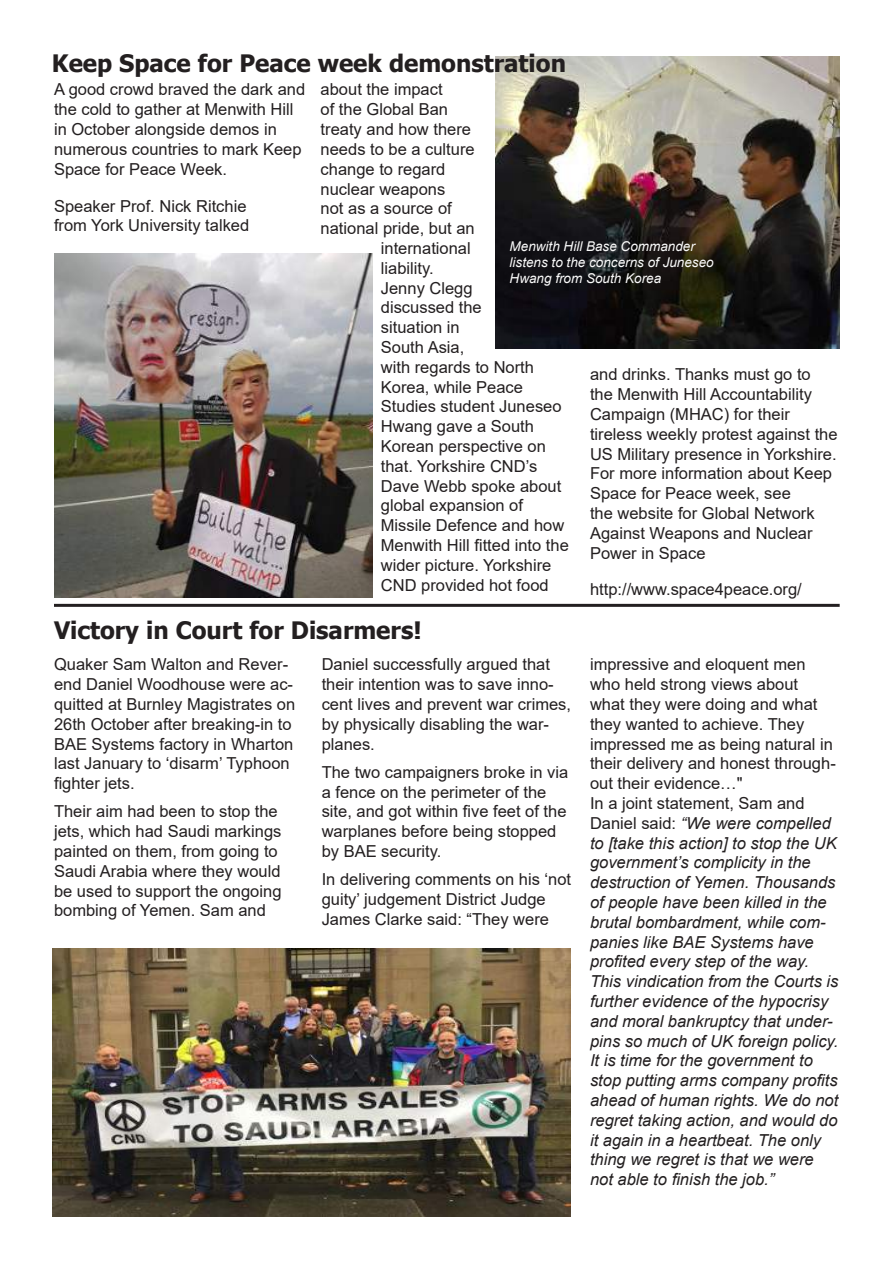
<style>
.page{position:relative;width:893px;height:1263px;background:#fff}
.page>*{position:absolute;margin:0;border:0;box-sizing:border-box;transform-origin:0 0}
.t1{font:700 24px "Tahoma";color:#231f20}
.t2{font:16.5px/19.8px "Arial";color:#231f20}
.t3{font:italic 16.5px/19.8px "Arial";color:#231f20}
.t4{font:italic 13.5px/16.2px "Arial";color:#fafafa}
.s1{font-style:normal}
</style>
<div class="page">
<img style="left:53px;top:948px;width:517px;height:268px">
<img style="left:54px;top:253px;width:318px;height:344px">
<img style="left:495px;top:56px;width:345px;height:293px">
<hr style="left:54px;top:604px;width:786px;height:3px;background:#231f20">
<h1 class="t1" style="left:52px;top:47px;width:516px">Keep Space for Peace week demonstration</h1>
<p class="t2" style="left:321px;top:80px;width:123px">about the impact</p>
<p class="t2" style="left:321px;top:99px;width:129px">of the Global Ban</p>
<p class="t2" style="left:321px;top:119px;width:152px">treaty and how there</p>
<p class="t2" style="left:321px;top:139px;width:156px">needs to be a culture</p>
<p class="t2" style="left:321px;top:159px;width:126px">change to regard</p>
<p class="t2" style="left:321px;top:179px;width:126px">nuclear weapons</p>
<p class="t2" style="left:321px;top:198px;width:133px">not as a source of</p>
<p class="t2" style="left:321px;top:218px;width:156px">national pride, but an</p>
<p class="t2" style="left:381px;top:238px;width:91px">international</p>
<p class="t2" style="left:381px;top:258px;width:54px">liability.</p>
<p class="t2" style="left:381px;top:278px;width:93px">Jenny Clegg</p>
<p class="t2" style="left:381px;top:297px;width:102px">discussed the</p>
<p class="t2" style="left:381px;top:317px;width:80px">situation in</p>
<p class="t2" style="left:381px;top:337px;width:85px">South Asia,</p>
<p class="t2" style="left:381px;top:357px;width:155px">with regards to North</p>
<p class="t2" style="left:381px;top:377px;width:144px">Korea, while Peace</p>
<p class="t2" style="left:381px;top:396px;width:182px">Studies student Juneseo</p>
<p class="t2" style="left:381px;top:416px;width:155px">Hwang gave a South</p>
<p class="t2" style="left:381px;top:436px;width:167px">Korean perspective on</p>
<p class="t2" style="left:381px;top:456px;width:158px">that. Yorkshire CND’s</p>
<p class="t2" style="left:381px;top:476px;width:182px">Dave Webb spoke about</p>
<p class="t2" style="left:381px;top:495px;width:144px">global expansion of</p>
<p class="t2" style="left:381px;top:515px;width:185px">Missile Defence and how</p>
<p class="t2" style="left:381px;top:535px;width:189px">Menwith Hill fitted into the</p>
<p class="t2" style="left:381px;top:555px;width:172px">wider picture. Yorkshire</p>
<p class="t2" style="left:381px;top:575px;width:169px">CND provided hot food</p>
<p class="t2" style="left:54px;top:80px;width:253px">A good crowd braved the dark and the cold to gather at Menwith Hill in October alongside demos in numerous countries to mark Keep<br>Space for Peace Week.</p>
<p class="t2" style="left:54px;top:196px;width:197px">Speaker Prof. Nick Ritchie from York University talked</p>
<p class="t4" style="left:510px;top:238px;width:206px">Menwith Hill Base Commander listens to the concerns of Juneseo<br>Hwang from South Korea</p>
<p class="t2" style="left:590px;top:365px;width:249px">and drinks. Thanks must go to the Menwith Hill Accountability<br>Campaign (MHAC) for their tireless weekly protest against the<br>US Military presence in Yorkshire.<br>For more information about Keep<br>Space for Peace week, see<br>the website for Global Network<br>Against Weapons and Nuclear<br>Power in Space</p>
<p class="t2" style="left:590px;top:580px;width:213px">http://www.space4peace.org/</p>
<h1 class="t1" style="left:54px;top:614px;width:369px">Victory in Court for Disarmers!</h1>
<p class="t2" style="left:54px;top:654px;width:243px">Quaker Sam Walton and Rever&shy;end Daniel Woodhouse were ac&shy;quitted at Burnley Magistrates on<br>26th October after breaking-in to<br>BAE Systems factory in Wharton last January to ‘disarm’ Typhoon fighter jets.</p>
<p class="t2" style="left:54px;top:802px;width:229px">Their aim had been to stop the jets, which had Saudi markings painted on them, from going to<br>Saudi Arabia where they would be used to support the ongoing bombing of Yemen. Sam and</p>
<p class="t2" style="left:322px;top:654px;width:251px">Daniel successfully argued that their intention was to save inno&shy;cent lives and prevent war crimes, by physically disabling the war&shy;planes.</p>
<p class="t2" style="left:322px;top:762px;width:248px">The two campaigners broke in via a fence on the perimeter of the site, and got within five feet of the warplanes before being stopped by BAE security.</p>
<p class="t2" style="left:322px;top:869px;width:251px">In delivering comments on his ‘not guity’ judgement District Judge<br>James Clarke said: “They were</p>
<p class="t3" style="left:590px;top:655px;width:250px"><span class="s1">impressive and eloquent men who held strong views about<br>what they were doing and what they wanted to achieve. They impressed me as being natural in their delivery and honest through&shy;out their evidence…"<br>In a joint statement, Sam and<br>Daniel said:</span> “We were compelled to [take this action] to stop the UK government’s complicity in the destruction of Yemen. Thousands of people have been killed in the brutal bombardment, while com&shy;panies like BAE Systems have profited every step of the way.<br>This vindication from the Courts is further evidence of the hypocrisy and moral bankruptcy that under&shy;pins so much of UK foreign policy.<br>It is time for the government to stop putting arms company profits ahead of human rights. We do not regret taking action, and would do it again in a heartbeat. The only thing we regret is that we were not able to finish the job.”</p>
</div>
